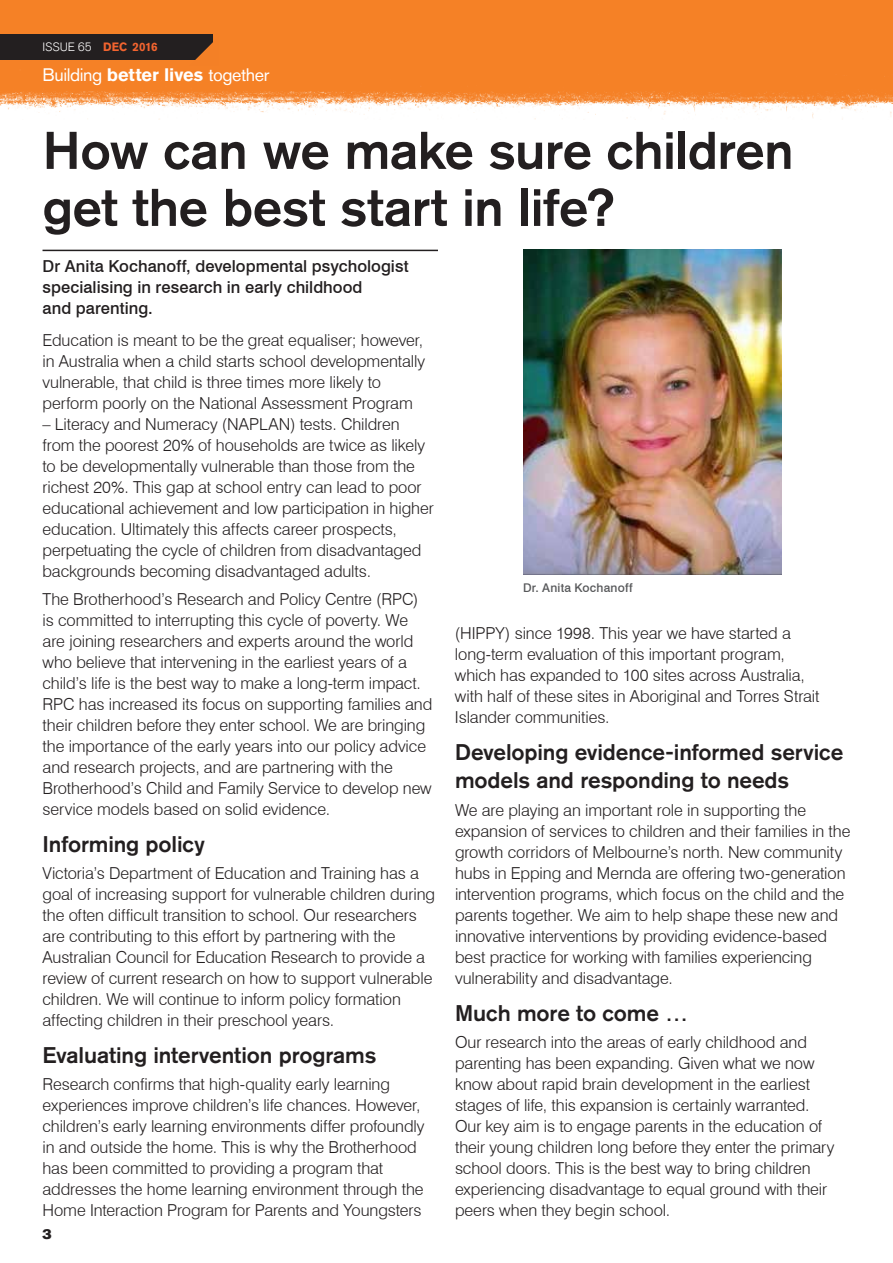
<style>
.page{position:relative;width:893px;height:1263px;background:#fff}
.page>*{position:absolute;margin:0;border:0;box-sizing:border-box;transform-origin:0 0}
.t1{font:500 52.5px/57px "Akzidenz Grotesk BQ";letter-spacing:-.015em;color:#231f20}
.t2{font:500 22.5px/28.5px "Akzidenz Grotesk BQ";letter-spacing:-.005em;color:#231f20}
.t3{font:18px "Akzidenz Grotesk BQ";letter-spacing:-.02em;color:#fff}
.t4{font:300 16.5px/21px "Swiss 721 BT";letter-spacing:-.005em;color:#231f20}
.t5{font:500 16.5px/21px "Swiss 721 BT";letter-spacing:.005em;color:#231f20}
.t6{font:14.25px "Akzidenz Grotesk BQ Super";color:#231f20}
.t7{font:500 12px "Swiss 721 BT";letter-spacing:.02em;color:#57585a}
.t8{font:300 12px "Akzidenz Grotesk BQ";letter-spacing:-.005em;color:#fff}
.s1{font-weight:700;color:#f2642f}
.s2{font-weight:700}
</style>
<div class="page">
<img style="left:0;top:0;width:893px;height:119px">
<div style="left:0;top:34px;width:213px;height:26px;background:#231f20"></div>
<svg style="left:190px;top:36px;width:29px;height:29px"></svg>
<hr style="left:43px;top:250px;width:395px;height:1px;background:#231f20">
<img style="left:523px;top:249px;width:258px;height:325px">
<p class="t8" style="left:43px;top:40px;width:117px">ISSUE 65 <span class="s1">DEC 2016</span></p>
<p class="t3" style="left:43px;top:64px;width:228px">Building <span class="s2">better lives</span> together</p>
<h1 class="t1" style="left:43px;top:121px;width:753px">How can we make sure children get the best start in life?</h1>
<p class="t5" style="left:43px;top:256px;width:368px">Dr Anita Kochanoff, developmental psychologist specialising in research in early childhood<br>and parenting.</p>
<p class="t4" style="left:43px;top:330px;width:384px">Education is meant to be the great equaliser; however, in Australia when a child starts school developmentally vulnerable, that child is three times more likely to perform poorly on the National Assessment Program</p>
<p class="t4" style="left:43px;top:414px;width:393px">– Literacy and Numeracy (NAPLAN) tests. Children from the poorest 20% of households are twice as likely to be developmentally vulnerable than those from the richest 20%. This gap at school entry can lead to poor educational achievement and low participation in higher education. Ultimately this affects career prospects, perpetuating the cycle of children from disadvantaged backgrounds becoming disadvantaged adults.</p>
<p class="t4" style="left:43px;top:588px;width:391px">The Brotherhood’s Research and Policy Centre (RPC) is committed to interrupting this cycle of poverty. We are joining researchers and experts around the world who believe that intervening in the earliest years of a child’s life is the best way to make a long-term impact.<br>RPC has increased its focus on supporting families and their children before they enter school. We are bringing the importance of the early years into our policy advice and research projects, and are partnering with the Brotherhood’s Child and Family Service to develop new service models based on solid evidence.</p>
<h2 class="t2" style="left:43px;top:829px;width:164px">Informing policy</h2>
<p class="t4" style="left:43px;top:862px;width:394px">Victoria’s Department of Education and Training has a goal of increasing support for vulnerable children during the often difficult transition to school. Our researchers are contributing to this effort by partnering with the Australian Council for Education Research to provide a review of current research on how to support vulnerable children. We will continue to inform policy formation affecting children in their preschool years.</p>
<h2 class="t2" style="left:43px;top:1040px;width:335px">Evaluating intervention programs</h2>
<p class="t4" style="left:43px;top:1074px;width:384px">Research confirms that high-quality early learning experiences improve children’s life chances. However, children’s early learning environments differ profoundly in and outside the home. This is why the Brotherhood has been committed to providing a program that addresses the home learning environment through the Home Interaction Program for Parents and Youngsters</p>
<p class="t7" style="left:523px;top:580px;width:111px">Dr. Anita Kochanoff</p>
<p class="t4" style="left:455px;top:622px;width:366px">(HIPPY) since 1998. This year we have started a long-term evaluation of this important program, which has expanded to 100 sites across Australia, with half of these sites in Aboriginal and Torres Strait Islander communities.</p>
<h2 class="t2" style="left:455px;top:737px;width:390px">Developing evidence-informed service models and responding to needs</h2>
<p class="t4" style="left:455px;top:799px;width:397px">We are playing an important role in supporting the expansion of services to children and their families in the growth corridors of Melbourne’s north. New community hubs in Epping and Mernda are offering two-generation intervention programs, which focus on the child and the parents together. We aim to help shape these new and innovative interventions by providing evidence-based best practice for working with families experiencing vulnerability and disadvantage.</p>
<h2 class="t2" style="left:455px;top:998px;width:234px">Much more to come …</h2>
<p class="t4" style="left:455px;top:1031px;width:381px">Our research into the areas of early childhood and parenting has been expanding. Given what we now know about rapid brain development in the earliest stages of life, this expansion is certainly warranted.<br>Our key aim is to engage parents in the education of their young children long before they enter the primary school doors. This is the best way to bring children experiencing disadvantage to equal ground with their peers when they begin school.</p>
<p class="t6" style="left:43px;top:1226px;width:11px">3</p>
</div>
